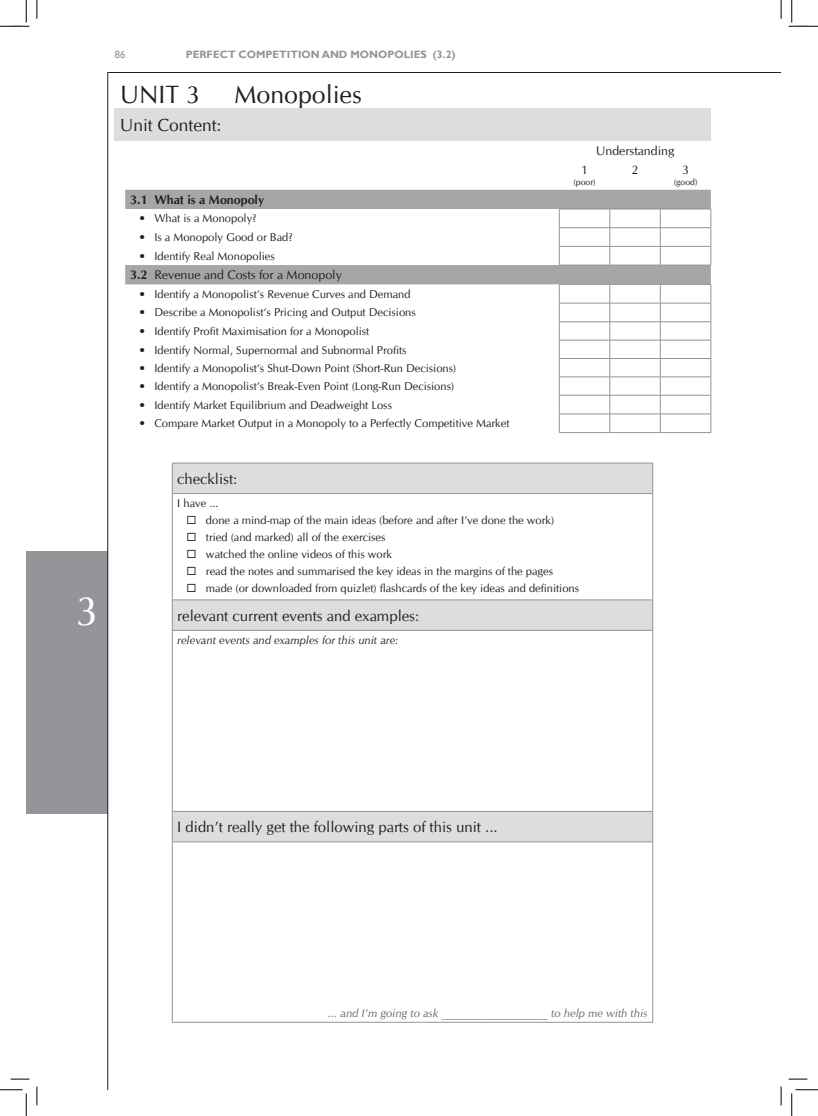
<style>
.page{position:relative;width:818px;height:1116px;background:#fff}
.page>*{position:absolute;margin:0;border:0;box-sizing:border-box;transform-origin:0 0}
.t1{font:41.25px "CG Omega";color:#fff}
.Notes_Text_3{font:25px "CG Omega";color:#231f20}
.Exercise_Text_1{font:17.5px "CG Omega";color:#231f20}
.Exercise_Text_1-2{font:15px "CG Omega";color:#231f20}
.Exercise_Text_1-3{font:12.5px "CG Omega";color:#231f20}
.Exercise_Text_1-4{font:700 12.5px "CG Omega";color:#231f20}
.Notes_Text_4{font:11.25px "CG Omega";color:#231f20}
.Exercise_Text_1-5{font:11.25px "CG Omega";color:#231f20}
.Exercise_Text_1-6{font:italic 11.25px "CG Omega";color:#636366}
.Exercise_Text_1-7{font:italic 11.25px "CG Omega";color:#231f20}
.t2{font:700 10.62px "Gill Sans";color:#939598}
.t3{font:10.62px "Gill Sans";color:#939598}
.Exercise_Text_1-8{font:8.75px "CG Omega";color:#231f20}
.s1{font-weight:700}
</style>
<div class="page">
<div style="left:26px;top:551px;width:82px;height:262px;background:#939598"></div>
<hr style="left:108px;top:72px;width:1px;height:1017px;background:#231f20">
<hr style="left:108px;top:72px;width:673px;height:1px;background:#231f20">
<div style="left:115px;top:108px;width:596px;height:33px;background:#dcdddf"></div>
<svg style="left:125px;top:190px;width:586px;height:94px"></svg>
<hr style="left:559px;top:432px;width:51px;height:1px;background:#939598">
<hr style="left:610px;top:432px;width:50px;height:1px;background:#939598">
<hr style="left:660px;top:432px;width:51px;height:1px;background:#939598">
<hr style="left:559px;top:284px;width:51px;height:1px;background:#939598">
<hr style="left:610px;top:284px;width:50px;height:1px;background:#939598">
<hr style="left:660px;top:284px;width:51px;height:1px;background:#939598">
<hr style="left:559px;top:303px;width:51px;height:1px;background:#939598">
<hr style="left:610px;top:303px;width:50px;height:1px;background:#939598">
<hr style="left:660px;top:303px;width:51px;height:1px;background:#939598">
<hr style="left:559px;top:321px;width:51px;height:1px;background:#939598">
<hr style="left:610px;top:321px;width:50px;height:1px;background:#939598">
<hr style="left:660px;top:321px;width:51px;height:1px;background:#939598">
<svg style="left:559px;top:285px;width:1px;height:147px"></svg>
<svg style="left:610px;top:285px;width:1px;height:147px"></svg>
<svg style="left:660px;top:284px;width:1px;height:148px"></svg>
<svg style="left:711px;top:284px;width:1px;height:148px"></svg>
<hr style="left:559px;top:414px;width:51px;height:1px;background:#939598">
<hr style="left:610px;top:414px;width:50px;height:1px;background:#939598">
<hr style="left:660px;top:414px;width:51px;height:1px;background:#939598">
<hr style="left:559px;top:358px;width:51px;height:1px;background:#939598">
<hr style="left:610px;top:358px;width:50px;height:1px;background:#939598">
<hr style="left:660px;top:358px;width:51px;height:1px;background:#939598">
<hr style="left:610px;top:376px;width:50px;height:1px;background:#939598">
<hr style="left:660px;top:376px;width:51px;height:1px;background:#939598">
<hr style="left:610px;top:395px;width:50px;height:1px;background:#939598">
<hr style="left:660px;top:395px;width:51px;height:1px;background:#939598">
<hr style="left:559px;top:227px;width:51px;height:1px;background:#939598">
<hr style="left:610px;top:227px;width:50px;height:1px;background:#939598">
<hr style="left:660px;top:227px;width:51px;height:1px;background:#939598">
<hr style="left:559px;top:246px;width:51px;height:1px;background:#939598">
<hr style="left:610px;top:246px;width:50px;height:1px;background:#939598">
<hr style="left:660px;top:246px;width:51px;height:1px;background:#939598">
<hr style="left:559px;top:265px;width:51px;height:1px;background:#939598">
<hr style="left:610px;top:265px;width:50px;height:1px;background:#939598">
<hr style="left:660px;top:265px;width:51px;height:1px;background:#939598">
<hr style="left:610px;top:209px;width:50px;height:1px;background:#939598">
<hr style="left:660px;top:209px;width:51px;height:1px;background:#939598">
<svg style="left:660px;top:209px;width:1px;height:56px"></svg>
<svg style="left:710px;top:209px;width:1px;height:56px"></svg>
<hr style="left:559px;top:209px;width:51px;height:1px;background:#939598">
<svg style="left:559px;top:209px;width:1px;height:56px"></svg>
<svg style="left:609px;top:209px;width:1px;height:56px"></svg>
<hr style="left:559px;top:340px;width:51px;height:1px;background:#939598">
<hr style="left:610px;top:340px;width:50px;height:1px;background:#939598">
<hr style="left:559px;top:376px;width:51px;height:1px;background:#939598">
<hr style="left:559px;top:395px;width:51px;height:1px;background:#939598">
<hr style="left:660px;top:340px;width:51px;height:1px;background:#939598">
<svg style="left:173px;top:464px;width:479px;height:377px"></svg>
<div style="left:172px;top:600px;width:481px;height:30px;background:#dcdddf"></div>
<hr style="left:173px;top:493px;width:479px;height:1px;background:#939598">
<hr style="left:173px;top:599px;width:479px;height:1px;background:#939598">
<hr style="left:173px;top:630px;width:479px;height:1px;background:#939598">
<hr style="left:173px;top:811px;width:479px;height:1px;background:#939598">
<hr style="left:173px;top:841px;width:479px;height:1px;background:#939598">
<hr style="left:172px;top:1022px;width:481px;height:1px;background:#939598">
<hr style="left:172px;top:463px;width:481px;height:1px;background:#939598">
<hr style="left:172px;top:463px;width:1px;height:30px;background:#939598">
<hr style="left:652px;top:463px;width:1px;height:30px;background:#939598">
<hr style="left:172px;top:493px;width:1px;height:107px;background:#939598">
<hr style="left:652px;top:493px;width:1px;height:107px;background:#939598">
<hr style="left:172px;top:600px;width:1px;height:30px;background:#939598">
<hr style="left:652px;top:600px;width:1px;height:30px;background:#939598">
<hr style="left:172px;top:630px;width:1px;height:181px;background:#939598">
<hr style="left:652px;top:630px;width:1px;height:181px;background:#939598">
<hr style="left:172px;top:811px;width:1px;height:31px;background:#939598">
<hr style="left:652px;top:811px;width:1px;height:31px;background:#939598">
<hr style="left:172px;top:842px;width:1px;height:180px;background:#939598">
<hr style="left:652px;top:842px;width:1px;height:180px;background:#939598">
<svg style="left:11px;top:1078px;width:18px;height:1px"></svg>
<svg style="left:788px;top:1078px;width:19px;height:1px"></svg>
<svg style="left:36px;top:0;width:2px;height:19px"></svg>
<svg style="left:36px;top:1086px;width:2px;height:19px"></svg>
<svg style="left:780px;top:0;width:2px;height:19px"></svg>
<svg style="left:780px;top:1086px;width:2px;height:19px"></svg>
<svg style="left:0;top:0;width:29px;height:27px"></svg>
<svg style="left:0;top:1089px;width:27px;height:26px"></svg>
<svg style="left:788px;top:0;width:30px;height:27px"></svg>
<svg style="left:791px;top:1089px;width:27px;height:26px"></svg>
<h1 class="t1" style="left:75px;top:586px;width:24px">3</h1>
<p class="t3" style="left:115px;top:49px;width:12px">86</p>
<p class="t2" style="left:186px;top:48px;width:271px">PERFECT COMPETITION AND MONOPOLIES (3.2)</p>
<p class="Notes_Text_3" style="left:120px;top:80px;width:82px">UNIT 3</p>
<p class="Notes_Text_3" style="left:234px;top:80px;width:129px">Monopolies</p>
<p class="Exercise_Text_1" style="left:120px;top:114px;width:103px">Unit Content:</p>
<p class="Exercise_Text_1-4" style="left:130px;top:192px;width:136px">3.1 What is a Monopoly</p>
<p class="Notes_Text_4" style="left:139px;top:212px;width:119px">• What is a Monopoly?</p>
<p class="Notes_Text_4" style="left:139px;top:230px;width:155px">• Is a Monopoly Good or Bad?</p>
<p class="Notes_Text_4" style="left:139px;top:249px;width:137px">• Identify Real Monopolies</p>
<p class="Exercise_Text_1-3" style="left:130px;top:268px;width:213px"><span class="s1">3.2</span> Revenue and Costs for a Monopoly</p>
<p class="Notes_Text_4" style="left:139px;top:287px;width:273px">• Identify a Monopolist’s Revenue Curves and Demand</p>
<p class="Notes_Text_4" style="left:139px;top:306px;width:278px">• Describe a Monopolist’s Pricing and Output Decisions</p>
<p class="Notes_Text_4" style="left:139px;top:324px;width:231px">• Identify Profit Maximisation for a Monopolist</p>
<p class="Notes_Text_4" style="left:139px;top:343px;width:269px">• Identify Normal, Supernormal and Subnormal Profits</p>
<p class="Notes_Text_4" style="left:139px;top:361px;width:318px">• Identify a Monopolist’s Shut-Down Point (Short-Run Decisions)</p>
<p class="Notes_Text_4" style="left:139px;top:380px;width:316px">• Identify a Monopolist’s Break-Even Point (Long-Run Decisions)</p>
<p class="Notes_Text_4" style="left:139px;top:398px;width:254px">• Identify Market Equilibrium and Deadweight Loss</p>
<p class="Notes_Text_4" style="left:139px;top:417px;width:372px">• Compare Market Output in a Monopoly to a Perfectly Competitive Market</p>
<p class="Exercise_Text_1-3" style="left:596px;top:143px;width:80px">Understanding</p>
<p class="Exercise_Text_1-3" style="left:581px;top:162px;width:8px">1</p>
<p class="Exercise_Text_1-8" style="left:573px;top:176px;width:24px">(poor)</p>
<p class="Exercise_Text_1-3" style="left:632px;top:162px;width:8px">2</p>
<p class="Exercise_Text_1-3" style="left:682px;top:162px;width:8px">3</p>
<p class="Exercise_Text_1-8" style="left:674px;top:176px;width:25px">(good)</p>
<p class="Exercise_Text_1-2" style="left:177px;top:470px;width:61px">checklist:</p>
<p class="Exercise_Text_1-5" style="left:177px;top:496px;width:43px">I have ...</p>
<p class="Exercise_Text_1-5" style="left:187px;top:513px;width:369px">◻ done a mind-map of the main ideas (before and after I’ve done the work)</p>
<p class="Exercise_Text_1-5" style="left:187px;top:530px;width:200px">◻ tried (and marked) all of the exercises</p>
<p class="Exercise_Text_1-5" style="left:187px;top:547px;width:207px">◻ watched the online videos of this work</p>
<p class="Exercise_Text_1-5" style="left:187px;top:564px;width:368px">◻ read the notes and summarised the key ideas in the margins of the pages</p>
<p class="Exercise_Text_1-5" style="left:187px;top:581px;width:394px">◻ made (or downloaded from quizlet) flashcards of the key ideas and definitions</p>
<p class="Exercise_Text_1-2" style="left:177px;top:606px;width:243px">relevant current events and examples:</p>
<p class="Exercise_Text_1-7" style="left:177px;top:633px;width:223px">relevant events and examples for this unit are:</p>
<p class="Exercise_Text_1-2" style="left:177px;top:818px;width:322px">I didn’t really get the following parts of this unit ...</p>
<p class="Exercise_Text_1-6" style="left:328px;top:1006px;width:321px">... and I’m going to ask ___________________ to help me with this</p>
</div>
